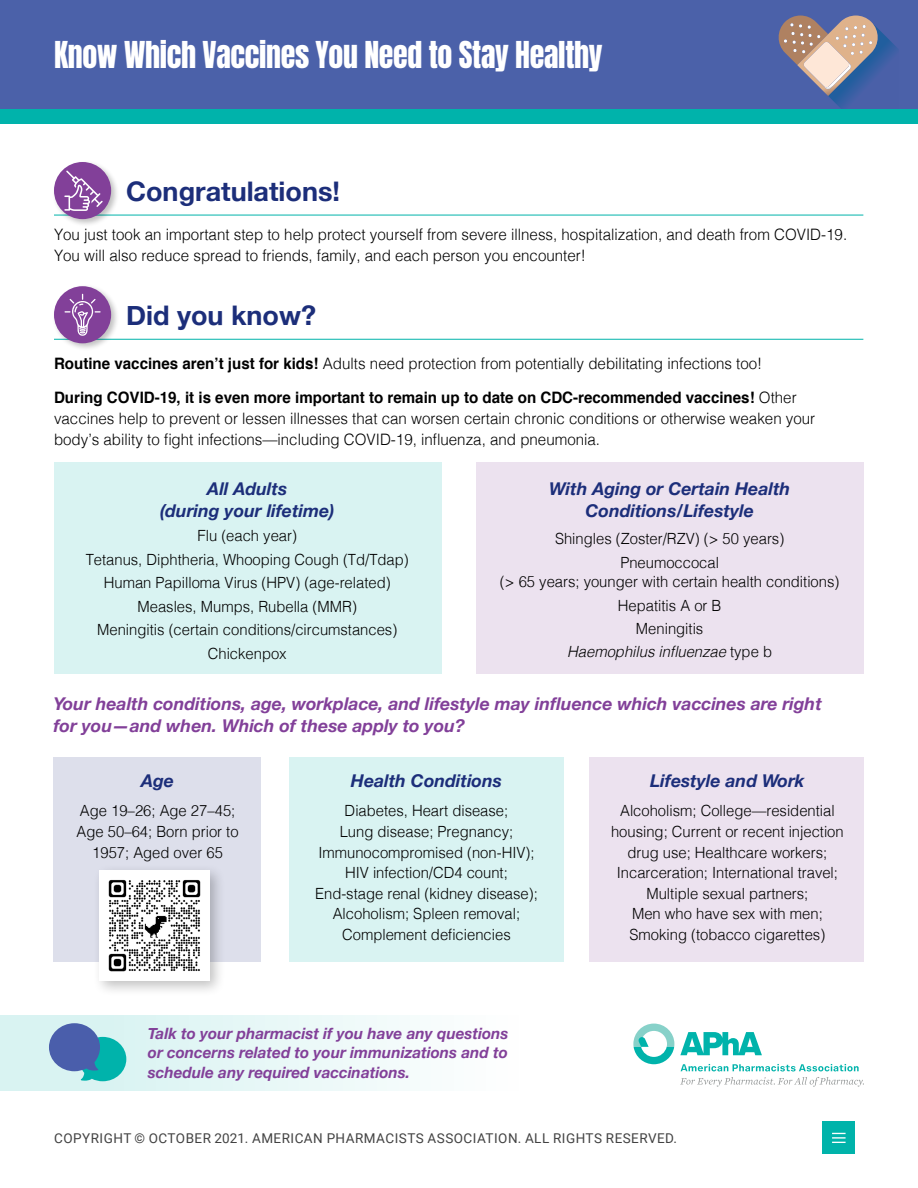
<style>
.page{position:relative;width:918px;height:1188px;background:#fff}
.page>*{position:absolute;margin:0;border:0;box-sizing:border-box;transform-origin:0 0}
.t1{font:31.5px "Anton";letter-spacing:-.01em;color:#fff;scale:.95 1}
.t2{font:700 27px "Helvetica Neue";color:#1c2e7a}
.t3{font:italic 700 17.55px/22px "Helvetica Neue";color:#824099}
.t4{font:italic 700 17.55px/22px "Helvetica Neue";color:#1c2e7a;text-align:center}
.t5{font:300 15.75px/21px "Helvetica";color:#000;scale:.96 1}
.t6{font:700 15.75px/34.5px "Helvetica";color:#000;scale:.96 1}
.t7{font:italic 700 15.6px/19.5px "Helvetica Neue";color:#824099;text-align:justify}
.t8{font:300 15.45px/20.5px "Helvetica";color:#000;text-align:center;scale:.96 1}
.t9{font:13.5px "Roboto";letter-spacing:.035em;color:#424242}
.s1{font-weight:300}
.s2{font-style:italic}
</style>
<div class="page">
<div style="left:823px;top:1122px;width:32px;height:32px;background:#00b3aa"></div>
<svg style="left:832px;top:1133px;width:14px;height:10px"></svg>
<div style="left:54px;top:462px;width:387px;height:211px;background:#d9f3f2"></div>
<div style="left:476px;top:462px;width:387px;height:211px;background:#ece2ef"></div>
<div style="left:289px;top:757px;width:275px;height:204px;background:#d9f3f2"></div>
<div style="left:589px;top:757px;width:275px;height:204px;background:#ece2ef"></div>
<div style="left:53px;top:757px;width:208px;height:204px;background:#dddfeb"></div>
<div style="left:93px;top:863px;width:133px;height:134px;background:#000;opacity:.25"></div>
<img style="left:100px;top:871px;width:110px;height:110px">
<div style="left:0;top:0;width:918px;height:112px;background:#4b61a9"></div>
<svg style="left:778px;top:16px;width:120px;height:93px"></svg>
<div style="left:0;top:109px;width:918px;height:14px;background:#00b3ab"></div>
<hr style="left:54px;top:215px;width:809px;height:1px;background:#00b3aa">
<hr style="left:54px;top:339px;width:809px;height:1px;background:#00b3aa">
<div style="left:51px;top:159px;width:69px;height:68px;background:#000;opacity:.25"></div>
<div style="left:54px;top:162px;width:57px;height:57px;background:#824099;border-radius:50%"></div>
<svg style="left:64px;top:171px;width:39px;height:40px"></svg>
<div style="left:51px;top:284px;width:69px;height:68px;background:#000;opacity:.25"></div>
<div style="left:54px;top:286px;width:57px;height:57px;background:#824099;border-radius:50%"></div>
<svg style="left:65px;top:294px;width:36px;height:42px"></svg>
<div style="left:0;top:1015px;width:550px;height:76px;background:linear-gradient(to right,#d2f1f0,#fff)"></div>
<svg style="left:633px;top:1024px;width:41px;height:40px"></svg>
<svg style="left:680px;top:1032px;width:82px;height:23px"></svg>
<svg style="left:680px;top:1077px;width:184px;height:10px"></svg>
<svg style="left:681px;top:1064px;width:178px;height:7px"></svg>
<svg style="left:49px;top:1023px;width:77px;height:58px;background:#60a0bf"></svg>
<h1 class="t1" style="left:54px;top:38px;width:579px">Know Which Vaccines You Need to Stay Healthy</h1>
<h2 class="t2" style="left:126px;top:170px;width:215px">Congratulations!</h2>
<p class="t5" style="left:54px;top:223px;width:828px">You just took an important step to help protect yourself from severe illness, hospitalization, and death from COVID-19.<br>You will also reduce spread to friends, family, and each person you encounter!</p>
<h2 class="t2" style="left:126px;top:295px;width:191px">Did you know?</h2>
<p class="t6" style="left:54px;top:346px;width:775px">Routine vaccines aren’t just for kids! <span class="s1">Adults need protection from potentially debilitating infections too!<br></span>During COVID-19, it is even more important to remain up to date on CDC-recommended vaccines! <span class="s1">Other</span></p>
<p class="t5" style="left:54px;top:407px;width:795px">vaccines help to prevent or lessen illnesses that can worsen certain chronic conditions or otherwise weaken your body’s ability to fight infections—including COVID-19, influenza, and pneumonia.</p>
<p class="t4" style="left:549px;top:478px;width:243px">With Aging or Certain Health<br>Conditions/Lifestyle</p>
<p class="t8" style="left:555px;top:526px;width:240px;line-height:23.5px">Shingles (Zoster/RZV) (&gt; 50 years)<br>Pneumoccocal</p>
<p class="t8" style="left:500px;top:569px;width:355px;line-height:23.5px">(&gt; 65 years; younger with certain health conditions)<br>Hepatitis A or B<br>Meningitis<br><span class="s2">Haemophilus influenzae</span> type b</p>
<p class="t3" style="left:53px;top:694px;width:770px">Your health conditions, age, workplace, and lifestyle may influence which vaccines are right for you—and when. Which of these apply to you?</p>
<p class="t4" style="left:351px;top:770px;width:153px">Health Conditions</p>
<p class="t8" style="left:315px;top:800px;width:234px">Diabetes, Heart disease;<br>Lung disease; Pregnancy;<br>Immunocompromised (non-HIV);<br>HIV infection/CD4 count;<br>End-stage renal (kidney disease);<br>Alcoholism; Spleen removal;<br>Complement deficiencies</p>
<p class="t4" style="left:160px;top:478px;width:176px">All Adults<br>(during your lifetime)</p>
<p class="t8" style="left:86px;top:523px;width:338px;line-height:23.5px">Flu (each year)<br>Tetanus, Diphtheria, Whooping Cough (Td/Tdap)<br>Human Papilloma Virus (HPV) (age-related)<br>Measles, Mumps, Rubella (MMR)<br>Meningitis (certain conditions/circumstances)<br>Chickenpox</p>
<p class="t4" style="left:650px;top:770px;width:156px">Lifestyle and Work</p>
<p class="t8" style="left:611px;top:800px;width:244px">Alcoholism; College—residential housing; Current or recent injection drug use; Healthcare workers;<br>Incarceration; International travel;<br>Multiple sexual partners;<br>Men who have sex with men;<br>Smoking (tobacco cigarettes)</p>
<p class="t4" style="left:141px;top:770px;width:34px">Age</p>
<p class="t8" style="left:77px;top:800px;width:170px">Age 19–26; Age 27–45;<br>Age 50–64; Born prior to<br>1957; Aged over 65</p>
<p class="t7" style="left:148px;top:1024px;width:362px">Talk to your pharmacist if you have any questions or concerns related to your immunizations and to schedule any required vaccinations.</p>
<p class="t9" style="left:54px;top:1129px;width:624px">COPYRIGHT © OCTOBER 2021. AMERICAN PHARMACISTS ASSOCIATION. ALL RIGHTS RESERVED.</p>
</div>
